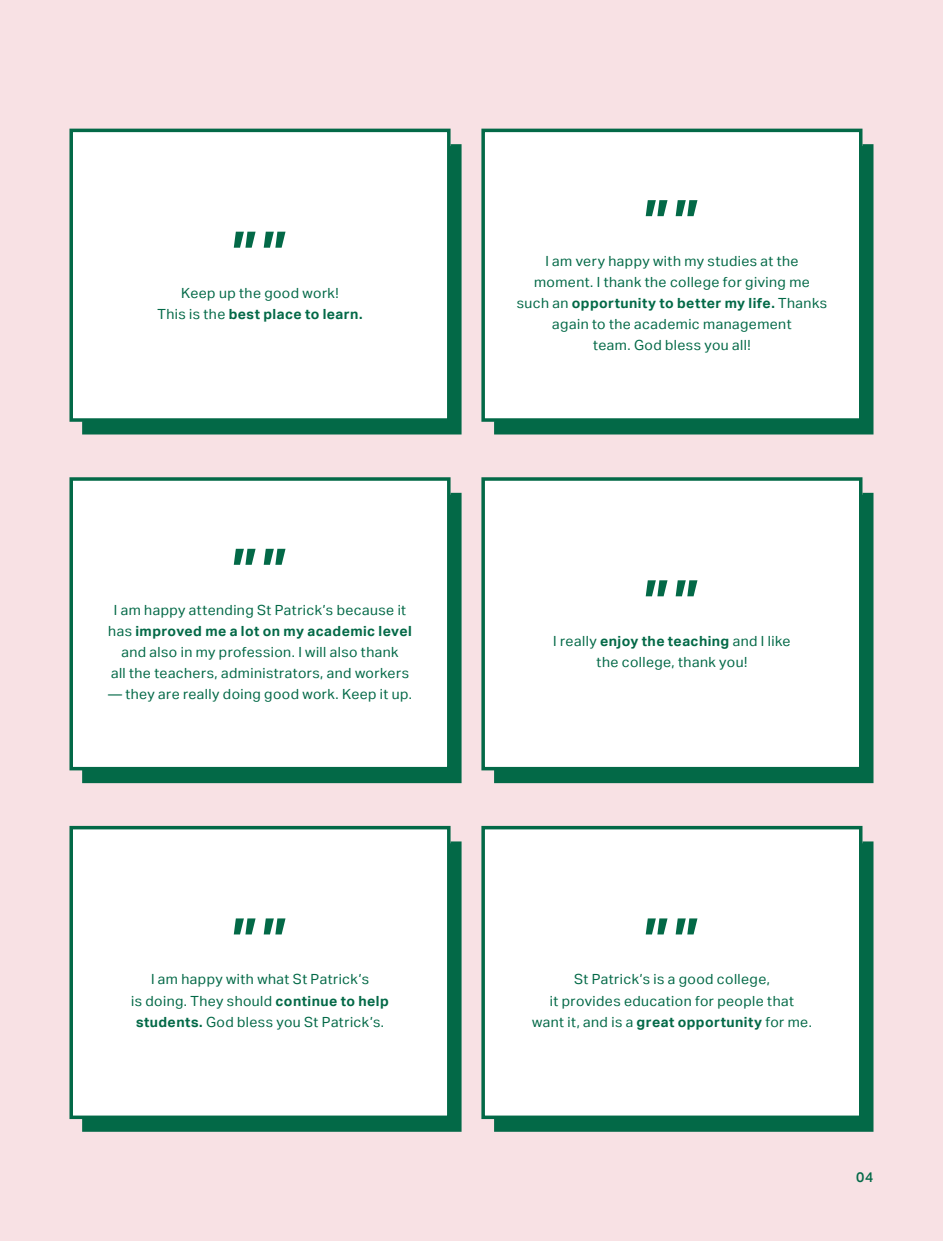
<style>
.page{position:relative;width:943px;height:1241px;background:#fff}
.page>*{position:absolute;margin:0;border:0;box-sizing:border-box;transform-origin:0 0}
.t1{font:700 63px "Aktiv Grotesk";color:#036947}
.t2{font:14px/21px "Aktiv Grotesk";letter-spacing:.03em;color:#036947;text-align:center}
.t3{font:500 14px "Aktiv Grotesk";color:#036947}
.s1{font-weight:700}
</style>
<div class="page">
<div style="left:0;top:0;width:943px;height:1240px;background:#f8e1e4"></div>
<div style="left:492px;top:142px;width:382px;height:293px;background:#036947"></div>
<div style="left:483px;top:130px;width:377px;height:290px;background:#fff"></div>
<div style="left:481px;top:129px;width:381px;height:292px;border:4px solid #036947"></div>
<div style="left:492px;top:491px;width:382px;height:293px;background:#036947"></div>
<div style="left:483px;top:479px;width:377px;height:289px;background:#fff"></div>
<div style="left:481px;top:477px;width:381px;height:293px;border:4px solid #036947"></div>
<div style="left:492px;top:839px;width:382px;height:293px;background:#036947"></div>
<div style="left:483px;top:827px;width:377px;height:290px;background:#fff"></div>
<div style="left:481px;top:825px;width:381px;height:293px;border:4px solid #036947"></div>
<div style="left:80px;top:142px;width:382px;height:293px;background:#036947"></div>
<div style="left:71px;top:130px;width:378px;height:290px;background:#fff"></div>
<div style="left:69px;top:129px;width:381px;height:292px;border:4px solid #036947"></div>
<div style="left:80px;top:491px;width:382px;height:293px;background:#036947"></div>
<div style="left:71px;top:479px;width:378px;height:289px;background:#fff"></div>
<div style="left:69px;top:477px;width:381px;height:293px;border:4px solid #036947"></div>
<div style="left:80px;top:839px;width:382px;height:293px;background:#036947"></div>
<div style="left:71px;top:827px;width:378px;height:290px;background:#fff"></div>
<div style="left:69px;top:825px;width:381px;height:293px;border:4px solid #036947"></div>
<h1 class="t1" style="left:232px;top:215px;width:58px">””</h1>
<p class="t2" style="left:157px;top:282px;width:206px">Keep up the good work!<br>This is the <span class="s1">best place to learn.</span></p>
<h1 class="t1" style="left:232px;top:532px;width:58px">””</h1>
<p class="t2" style="left:108px;top:599px;width:305px">I am happy attending St Patrick’s because it has <span class="s1">improved me a lot on my academic level </span>and also in my profession. I will also thank<br>all the teachers, administrators, and workers</p>
<p class="t2" style="left:108px;top:683px;width:305px">— they are really doing good work. Keep it up.</p>
<h1 class="t1" style="left:232px;top:901px;width:58px">””</h1>
<p class="t2" style="left:131px;top:968px;width:259px">I am happy with what St Patrick’s<br>is doing. They should <span class="s1">continue to help students.</span> God bless you St Patrick’s.</p>
<h1 class="t1" style="left:644px;top:184px;width:58px">””</h1>
<p class="t2" style="left:516px;top:250px;width:312px">I am very happy with my studies at the moment. I thank the college for giving me such an <span class="s1">opportunity to better my life.</span> Thanks again to the academic management<br>team. God bless you all!</p>
<h1 class="t1" style="left:644px;top:563px;width:58px">””</h1>
<p class="t2" style="left:553px;top:630px;width:239px">I really <span class="s1">enjoy the teaching</span> and I like the college, thank you!</p>
<h1 class="t1" style="left:644px;top:901px;width:58px">””</h1>
<p class="t2" style="left:532px;top:968px;width:281px">St Patrick’s is a good college,<br>it provides education for people that<br>want it, and is a <span class="s1">great opportunity</span> for me.</p>
<p class="t3" style="left:856px;top:1167px;width:19px">04</p>
</div>
